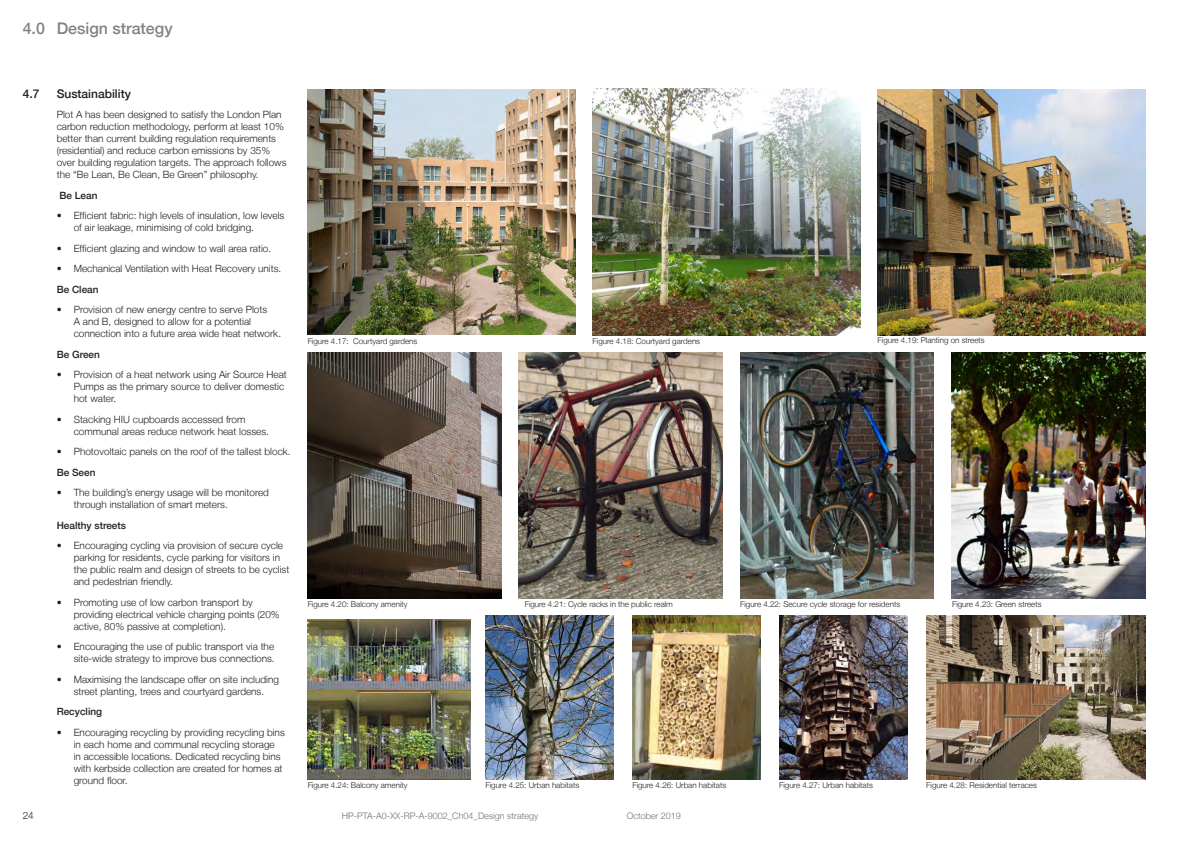
<style>
.page{position:relative;width:1191px;height:842px;background:#fff}
.page>*{position:absolute;margin:0;border:0;box-sizing:border-box;transform-origin:0 0}
.t1{font:500 16px "Helvetica Neue LT";color:#828281}
.t2{font:500 12px "Helvetica Neue LT";color:#231f20}
.PT-B-Body-indent{font:300 10px/12px "Helvetica Neue LT";color:#231f20}
.PT-B-Body-heading{font:500 10px "Helvetica Neue LT";color:#231f20}
.t3{font:300 9px "Helvetica Neue LT";color:#717172}
.t4{font:300 8px "Helvetica Neue LT";color:#231f20}
</style>
<div class="page">
<img style="left:926px;top:616px;width:219px;height:164px">
<img style="left:308px;top:89px;width:267px;height:246px">
<img style="left:740px;top:352px;width:193px;height:247px">
<img style="left:308px;top:619px;width:163px;height:160px">
<img style="left:779px;top:616px;width:129px;height:164px">
<img style="left:632px;top:616px;width:129px;height:164px">
<img style="left:592px;top:89px;width:268px;height:246px">
<img style="left:308px;top:352px;width:193px;height:246px">
<img style="left:877px;top:89px;width:268px;height:246px">
<img style="left:951px;top:352px;width:194px;height:246px">
<img style="left:518px;top:352px;width:204px;height:246px">
<img style="left:485px;top:615px;width:129px;height:165px">
<h1 class="t1" style="left:23px;top:19px;width:151px">4.0 Design strategy</h1>
<p class="t2" style="left:23px;top:86px;width:18px">4.7</p>
<p class="t2" style="left:57px;top:86px;width:76px">Sustainability</p>
<p class="PT-B-Body-indent" style="left:57px;top:108px;width:231px">Plot A has been designed to satisfy the London Plan carbon reduction methodology, perform at least 10% better than current building regulation requirements (residential) and reduce carbon emissions by 35% over building regulation targets. The approach follows the “Be Lean, Be Clean, Be Green” philosophy.</p>
<p class="PT-B-Body-heading" style="left:59px;top:189px;width:39px">Be Lean</p>
<p class="PT-B-Body-indent" style="left:74px;top:209px;width:212px;text-indent:-17px">• Efficient fabric: high levels of insulation, low levels of air leakage, minimising of cold bridging.</p>
<p class="PT-B-Body-indent" style="left:57px;top:242px;width:216px">• Efficient glazing and window to wall area ratio.</p>
<p class="PT-B-Body-indent" style="left:57px;top:262px;width:226px">• Mechanical Ventilation with Heat Recovery units.</p>
<p class="PT-B-Body-heading" style="left:57px;top:283px;width:43px">Be Clean</p>
<p class="PT-B-Body-indent" style="left:74px;top:303px;width:209px;text-indent:-17px">• Provision of new energy centre to serve Plots<br>A and B, designed to allow for a potential connection into a future area wide heat network.</p>
<p class="PT-B-Body-heading" style="left:57px;top:348px;width:45px">Be Green</p>
<p class="PT-B-Body-indent" style="left:74px;top:368px;width:215px;text-indent:-17px">• Provision of a heat network using Air Source Heat<br>Pumps as the primary source to deliver domestic hot water.</p>
<p class="PT-B-Body-indent" style="left:74px;top:413px;width:197px;text-indent:-17px">• Stacking HIU cupboards accessed from communal areas reduce network heat losses.</p>
<p class="PT-B-Body-indent" style="left:57px;top:445px;width:235px">• Photovoltaic panels on the roof of the tallest block.</p>
<p class="PT-B-Body-heading" style="left:57px;top:466px;width:40px">Be Seen</p>
<p class="PT-B-Body-indent" style="left:74px;top:486px;width:197px;text-indent:-17px">• The building’s energy usage will be monitored through installation of smart meters.</p>
<p class="PT-B-Body-heading" style="left:57px;top:519px;width:71px">Healthy streets</p>
<p class="PT-B-Body-indent" style="left:74px;top:539px;width:217px;text-indent:-17px">• Encouraging cycling via provision of secure cycle parking for residents, cycle parking for visitors in the public realm and design of streets to be cyclist and pedestrian friendly.</p>
<p class="PT-B-Body-indent" style="left:74px;top:596px;width:207px;text-indent:-17px">• Promoting use of low carbon transport by providing electrical vehicle charging points (20% active, 80% passive at completion).</p>
<p class="PT-B-Body-indent" style="left:57px;top:640px;width:219px;text-align:right">• Encouraging the use of public transport via the site-wide strategy to improve bus connections.</p>
<p class="PT-B-Body-indent" style="left:57px;top:673px;width:224px;text-align:center">• Maximising the landscape offer on site including street planting, trees and courtyard gardens.</p>
<p class="PT-B-Body-heading" style="left:57px;top:706px;width:47px">Recycling</p>
<p class="PT-B-Body-indent" style="left:74px;top:726px;width:213px;text-indent:-17px">• Encouraging recycling by providing recycling bins in each home and communal recycling storage<br>in accessible locations. Dedicated recycling bins with kerbside collection are created for homes at ground floor.</p>
<p class="PT-B-Body-indent" style="left:23px;top:809px;width:13px">24</p>
<p class="t4" style="left:308px;top:336px;width:111px">Figure 4.17: Courtyard gardens</p>
<p class="t4" style="left:877px;top:335px;width:109px">Figure 4.19: Planting on streets</p>
<p class="t4" style="left:592px;top:336px;width:109px">Figure 4.18: Courtyard gardens</p>
<p class="t4" style="left:308px;top:599px;width:101px">Figure 4.20: Balcony amenity</p>
<p class="t4" style="left:525px;top:600px;width:150px">Figure 4.21: Cycle racks in the public realm</p>
<p class="t4" style="left:740px;top:599px;width:162px">Figure 4.22: Secure cycle storage for residents</p>
<p class="t4" style="left:952px;top:599px;width:91px">Figure 4.23: Green streets</p>
<p class="t4" style="left:308px;top:780px;width:101px">Figure 4.24: Balcony amenity</p>
<p class="t4" style="left:485px;top:780px;width:95px">Figure 4.25: Urban habitats</p>
<p class="t4" style="left:632px;top:780px;width:95px">Figure 4.26: Urban habitats</p>
<p class="t4" style="left:779px;top:780px;width:95px">Figure 4.27: Urban habitats</p>
<p class="t4" style="left:926px;top:780px;width:112px">Figure 4.28: Residential terraces</p>
<p class="t3" style="left:342px;top:811px;width:198px">HP-PTA-A0-XX-RP-A-9002_Ch04_Design strategy</p>
<p class="t3" style="left:626px;top:811px;width:56px">October 2019</p>
</div>
